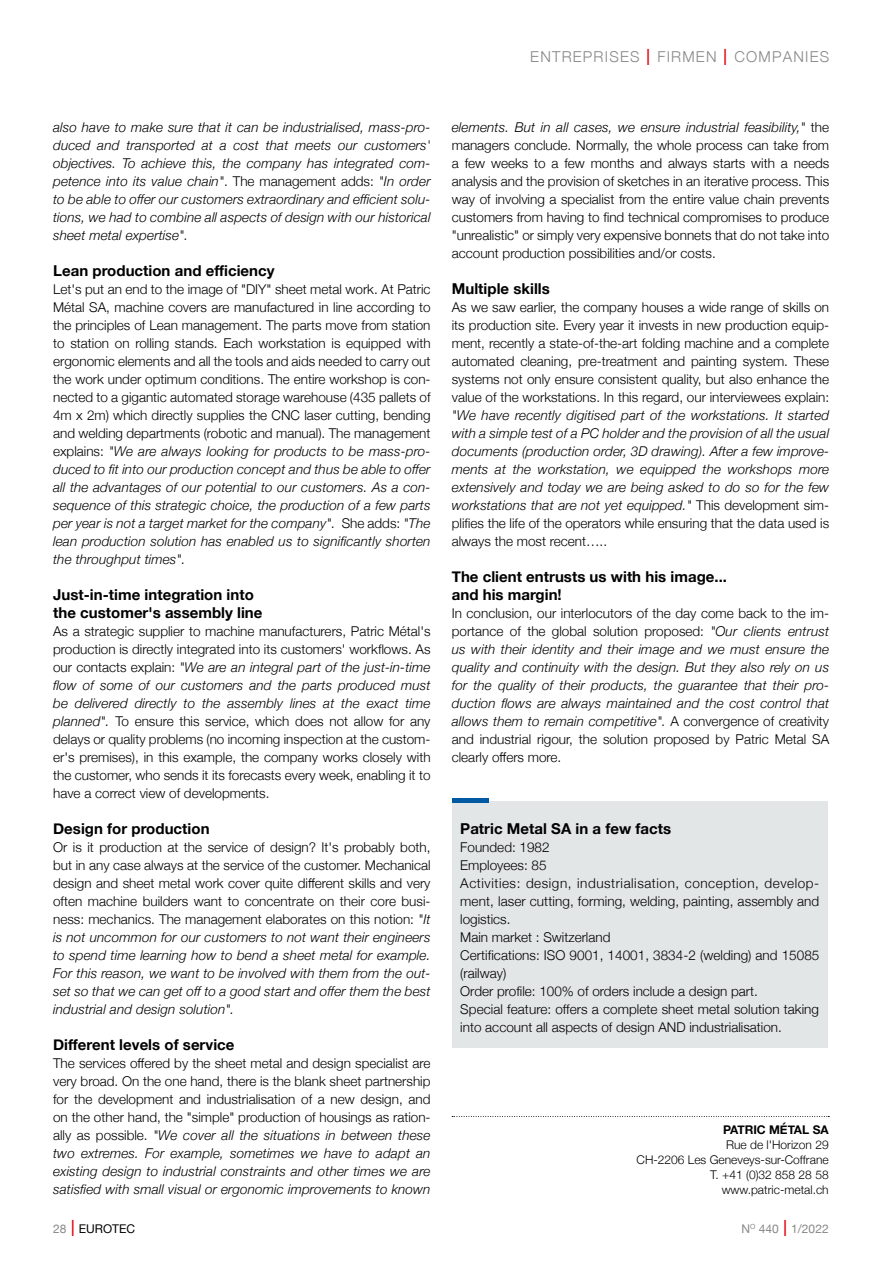
<style>
.page{position:relative;width:893px;height:1263px;background:#fff}
.page>*{position:absolute;margin:0;border:0;box-sizing:border-box;transform-origin:0 0}
.t1{font:700 15px/18px "Helvetica Neue";color:#000}
.t2{font:300 15px "Helvetica Neue";letter-spacing:.08em;color:#878787}
.t3{font:300 13.5px/18px "Helvetica Neue";color:#000;text-align:justify}
.t4{font:italic 300 13.5px/18px "Helvetica Neue";letter-spacing:.01em;color:#000;text-align:justify}
.t5{font:300 12px/15px "Helvetica Neue";color:#000;text-align:right}
.t6{font:700 12px "Helvetica Neue";color:#000}
.t7{font:12px "Helvetica Neue";color:#878787}
.t8{font:12px "Helvetica Neue";color:#000}
.s1{font-stretch:condensed;font-size:22.5px;color:#e30613}
.s2{font-style:normal}
.s3{font-style:italic}
.s4{color:#878787}
.s5{font-weight:300;font-stretch:condensed;font-size:22.5px;color:#e30613}
</style>
<div class="page">
<svg style="left:452px;top:1116px;width:377px;height:1px"></svg>
<div style="left:452px;top:802px;width:376px;height:246px;background:#e2e6e7"></div>
<hr style="left:452px;top:798px;width:37px;height:4px;background:#0059a3">
<p class="t2" style="left:530px;top:44px;width:300px">ENTREPRISES <span class="s1">I</span> FIRMEN <span class="s1">I</span> COMPANIES</p>
<p class="t4" style="left:53px;top:117px;width:379px">also have to make sure that it can be industrialised, mass-pro&shy;duced and transported at a cost that meets our customers' objectives. To achieve this, the company has integrated com&shy;petence into its value chain"<span class="s2">. The management adds:</span> "In order to be able to offer our customers extraordinary and efficient solu&shy;tions, we had to combine all aspects of design with our historical sheet metal expertise".</p>
<p class="t1" style="left:53px;top:262px;width:223px">Lean production and efficiency</p>
<p class="t3" style="left:53px;top:279px;width:379px">Let's put an end to the image of "DIY" sheet metal work. At Patric Métal SA, machine covers are manufactured in line according to the principles of Lean management. The parts move from station to station on rolling stands. Each workstation is equipped with ergonomic elements and all the tools and aids needed to carry out the work under optimum conditions. The entire workshop is con&shy;nected to a gigantic automated storage warehouse (435 pallets of 4m x 2m) which directly supplies the CNC laser cutting, bending and welding departments (robotic and manual). The management explains: <span class="s3">"We are always looking for products to be mass-pro&shy;duced to fit into our production concept and thus be able to offer all the advantages of our potential to our customers. As a con&shy;sequence of this strategic choice, the production of a few parts per year is not a target market for the company".</span> She adds: <span class="s3">"The lean production solution has enabled us to significantly shorten the throughput times".</span></p>
<p class="t1" style="left:53px;top:586px;width:211px">Just-in-time integration into the customer's assembly line</p>
<p class="t3" style="left:53px;top:621px;width:379px">As a strategic supplier to machine manufacturers, Patric Métal's production is directly integrated into its customers' workflows. As our contacts explain: <span class="s3">"We are an integral part of the just-in-time flow of some of our customers and the parts produced must be delivered directly to the assembly lines at the exact time planned".</span> To ensure this service, which does not allow for any delays or quality problems (no incoming inspection at the custom&shy;er's premises), in this example, the company works closely with the customer, who sends it its forecasts every week, enabling it to have a correct view of developments.</p>
<p class="t1" style="left:53px;top:820px;width:158px">Design for production</p>
<p class="t3" style="left:53px;top:837px;width:379px">Or is it production at the service of design? It's probably both, but in any case always at the service of the customer. Mechanical design and sheet metal work cover quite different skills and very often machine builders want to concentrate on their core busi&shy;ness: mechanics. The management elaborates on this notion: <span class="s3">"It is not uncommon for our customers to not want their engineers to spend time learning how to bend a sheet metal for example.<br>For this reason, we want to be involved with them from the out&shy;set so that we can get off to a good start and offer them the best industrial and design solution".</span></p>
<p class="t1" style="left:53px;top:1036px;width:183px">Different levels of service</p>
<p class="t3" style="left:53px;top:1053px;width:379px">The services offered by the sheet metal and design specialist are very broad. On the one hand, there is the blank sheet partnership for the development and industrialisation of a new design, and on the other hand, the "simple" production of housings as ration&shy;ally as possible. <span class="s3">"We cover all the situations in between these two extremes. For example, sometimes we have to adapt an existing design to industrial constraints and other times we are satisfied with small visual or ergonomic improvements to known</span></p>
<p class="t3" style="left:452px;top:117px;width:379px"><span class="s3">elements. But in all cases, we ensure industrial feasibility,"</span> the managers conclude. Normally, the whole process can take from a few weeks to a few months and always starts with a needs analysis and the provision of sketches in an iterative process. This way of involving a specialist from the entire value chain prevents customers from having to find technical compromises to produce "unrealistic" or simply very expensive bonnets that do not take into account production possibilities and/or costs.</p>
<p class="t1" style="left:452px;top:280px;width:100px">Multiple skills</p>
<p class="t3" style="left:452px;top:297px;width:379px">As we saw earlier, the company houses a wide range of skills on its production site. Every year it invests in new production equip&shy;ment, recently a state-of-the-art folding machine and a complete automated cleaning, pre-treatment and painting system. These systems not only ensure consistent quality, but also enhance the value of the workstations. In this regard, our interviewees explain:</p>
<p class="t4" style="left:452px;top:405px;width:379px">"We have recently digitised part of the workstations. It started with a simple test of a PC holder and the provision of all the usual documents (production order, 3D drawing). After a few improve&shy;ments at the workstation, we equipped the workshops more extensively and today we are being asked to do so for the few workstations that are not yet equipped." <span class="s2">This development sim&shy;plifies the life of the operators while ensuring that the data used is always the most recent…..</span></p>
<p class="t1" style="left:452px;top:568px;width:277px">The client entrusts us with his image... and his margin!</p>
<p class="t4" style="left:452px;top:603px;width:379px"><span class="s2">In conclusion, our interlocutors of the day come back to the im&shy;portance of the global solution proposed:</span> "Our clients entrust us with their identity and their image and we must ensure the quality and continuity with the design. But they also rely on us for the quality of their products, the guarantee that their pro&shy;duction flows are always maintained and the cost control that allows them to remain competitive". <span class="s2">A convergence of creativity and industrial rigour, the solution proposed by Patric Metal SA clearly offers more.</span></p>
<p class="t1" style="left:460px;top:820px;width:212px">Patric Metal SA in a few facts</p>
<p class="t3" style="left:460px;top:837px;width:361px;text-align:left">Founded: 1982<br>Employees: 85<br>Activities: design, industrialisation, conception, develop&shy;ment, laser cutting, forming, welding, painting, assembly and logistics.<br>Main market : Switzerland<br>Certifications: ISO 9001, 14001, 3834-2 (welding) and 15085 (railway)<br>Order profile: 100% of orders include a design part.<br>Special feature: offers a complete sheet metal solution taking into account all aspects of design AND industrialisation.</p>
<p class="t6" style="left:723px;top:1120px;width:107px">PATRIC MÉTAL SA</p>
<p class="t5" style="left:637px;top:1136px;width:194px">Rue de l'Horizon 29<br>CH-2206 Les Geneveys-sur-Coffrane<br>T. +41 (0)32 858 28 58 www.patric-metal.ch</p>
<p class="t8" style="left:53px;top:1220px;width:84px"><span class="s4">28</span> <span class="s5">I</span> EUROTEC</p>
<p class="t7" style="left:741px;top:1220px;width:89px">N<sup>O</sup> 440 <span class="s5">I</span> 1/2022</p>
</div>
